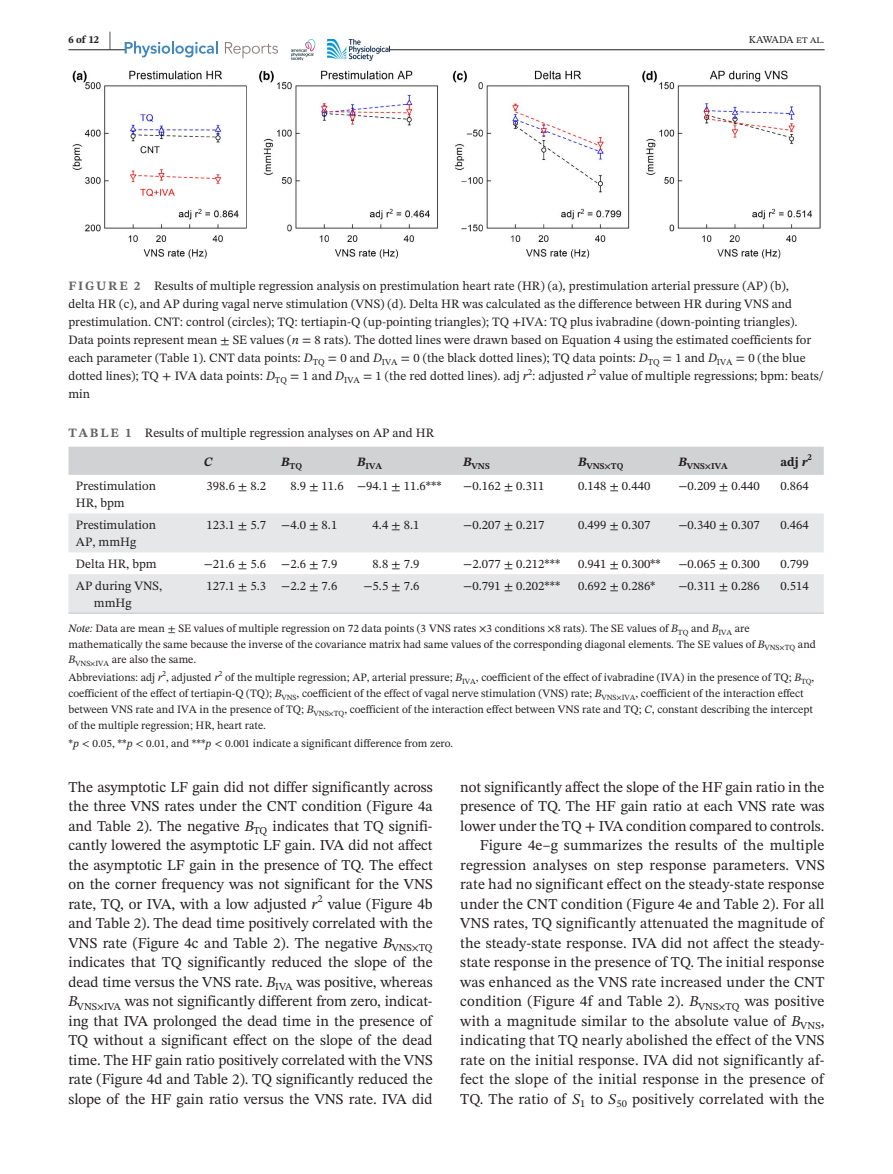
<style>
.page{position:relative;width:893px;height:1174px;background:#fff}
.page>*{position:absolute;margin:0;border:0;box-sizing:border-box;transform-origin:0 0}
.t1{font:15px/19.5px "STIX Two Text";letter-spacing:.01em;color:#231f20;text-align:justify}
.t2{font:12.75px/18px "STIX Two Text";color:#231f20}
.t3{font:700 12.75px "STIX Two Text";color:#231f20}
.t4{font:italic 700 12.75px "STIX Two Text";color:#231f20}
.t5{font:11.25px/15.8px "STIX Two Text";color:#231f20}
.t6{font:10.5px "STIX Two Text";color:#231f20}
.t7{font:700 10.5px "STIX Two Text";color:#231f20}
.t8{font:700 8.85px "STIX Two Text";color:#231f20}
.t9{font:8.85px "STIX Two Text";color:#231f20}
.t10{font:7.8px "STIX Two Text";color:#231f20}
.s1{font-size:21px}
.s2{font-weight:700;color:#636366}
.s3{font-style:italic}
</style>
<div class="page">
<hr style="left:68px;top:49px;width:756px;height:1px;background:#231f20">
<div style="left:125px;top:39px;width:264px;height:21px;background:#fff"></div>
<svg style="left:291px;top:39px;width:24px;height:21px"></svg>
<img style="left:328px;top:39px;width:61px;height:21px">
<svg style="left:125px;top:41px;width:93px;height:16px"></svg>
<svg style="left:225px;top:42px;width:53px;height:16px"></svg>
<img style="left:72px;top:70px;width:749px;height:188px">
<div style="left:68px;top:447px;width:756px;height:28px;background:#d1d2d4"></div>
<svg style="left:68px;top:513px;width:756px;height:99px;fill:#e6e7e9"></svg>
<hr style="left:68px;top:612px;width:131px;height:2px;background:#d1d2d4">
<hr style="left:199px;top:612px;width:78px;height:2px;background:#d1d2d4">
<hr style="left:277px;top:612px;width:76px;height:2px;background:#d1d2d4">
<hr style="left:353px;top:612px;width:106px;height:2px;background:#d1d2d4">
<hr style="left:459px;top:612px;width:115px;height:2px;background:#d1d2d4">
<hr style="left:574px;top:612px;width:100px;height:2px;background:#d1d2d4">
<hr style="left:674px;top:612px;width:102px;height:2px;background:#d1d2d4">
<hr style="left:776px;top:612px;width:48px;height:2px;background:#d1d2d4">
<p class="t7" style="left:68px;top:32px;width:44px">6 of 12 <span class="s1">|</span></p>
<p class="t6" style="left:749px;top:32px;width:77px">KAWADA et al.</p>
<p class="t2" style="left:68px;top:277px;width:744px"><span class="s2">FIGURE 2</span> Results of multiple regression analysis on prestimulation heart rate (HR) (a), prestimulation arterial pressure (AP) (b), delta HR (c), and AP during vagal nerve stimulation (VNS) (d). Delta HR was calculated as the difference between HR during VNS and prestimulation. CNT: control (circles); TQ: tertiapin-Q (up-pointing triangles); TQ +IVA: TQ plus ivabradine (down-pointing triangles).<br>Data points represent mean ± SE values (<span class="s3">n</span> = 8 rats). The dotted lines were drawn based on Equation 4 using the estimated coefficients for each parameter (Table 1). CNT data points: <span class="s3">D</span><sub>TQ</sub> = 0 and <span class="s3">D</span><sub>IVA</sub> = 0 (the black dotted lines); TQ data points: <span class="s3">D</span><sub>TQ</sub> = 1 and <span class="s3">D</span><sub>IVA</sub> = 0 (the blue dotted lines); TQ + IVA data points: <span class="s3">D</span><sub>TQ</sub> = 1 and <span class="s3">D</span><sub>IVA</sub> = 1 (the red dotted lines). adj <span class="s3">r</span> : adjusted <span class="s3">r</span></p>
<p class="t9" style="left:528px;top:365px;width:6px">2</p>
<p class="t9" style="left:592px;top:365px;width:6px">2</p>
<p class="t2" style="left:599px;top:367px;width:226px">value of multiple regressions; bpm: beats/</p>
<p class="t2" style="left:68px;top:385px;width:23px">min</p>
<p class="t2" style="left:68px;top:423px;width:367px"><span class="s2">TABLE 1</span> Results of multiple regression analyses on AP and HR</p>
<p class="t4" style="left:204px;top:452px;width:10px">C</p>
<p class="t8" style="left:281px;top:459px;width:22px"><sup>B</sup>TQ</p>
<p class="t8" style="left:357px;top:459px;width:26px"><sup>B</sup>IVA</p>
<p class="t8" style="left:463px;top:459px;width:28px"><sup>B</sup>VNS</p>
<p class="t8" style="left:578px;top:459px;width:47px"><sup>B</sup>VNS×TQ</p>
<p class="t8" style="left:678px;top:459px;width:51px"><sup>B</sup>VNS×IVA</p>
<p class="t3" style="left:780px;top:452px;width:33px">adj <span class="s3">r</span><sup>2</sup></p>
<p class="t2" style="left:76px;top:477px;width:82px;line-height:17.2px">Prestimulation<br>HR, bpm</p>
<p class="t2" style="left:207px;top:477px;width:61px">398.6 ± 8.2</p>
<p class="t2" style="left:290px;top:477px;width:153px">8.9 ± 11.6 −94.1 ± 11.6***</p>
<p class="t2" style="left:463px;top:477px;width:83px">−0.162 ± 0.311</p>
<p class="t2" style="left:578px;top:477px;width:74px">0.148 ± 0.440</p>
<p class="t2" style="left:678px;top:477px;width:83px">−0.209 ± 0.440</p>
<p class="t2" style="left:780px;top:477px;width:30px">0.864</p>
<p class="t2" style="left:76px;top:516px;width:82px;line-height:17.2px">Prestimulation<br>AP, mmHg</p>
<p class="t2" style="left:207px;top:516px;width:132px">123.1 ± 5.7 −4.0 ± 8.1</p>
<p class="t2" style="left:373px;top:516px;width:48px">4.4 ± 8.1</p>
<p class="t2" style="left:463px;top:516px;width:83px">−0.207 ± 0.217</p>
<p class="t2" style="left:578px;top:516px;width:74px">0.499 ± 0.307</p>
<p class="t2" style="left:678px;top:516px;width:83px">−0.340 ± 0.307</p>
<p class="t2" style="left:780px;top:516px;width:30px">0.464</p>
<p class="t2" style="left:76px;top:555px;width:82px">Delta HR, bpm</p>
<p class="t2" style="left:204px;top:555px;width:135px">−21.6 ± 5.6 −2.6 ± 7.9</p>
<p class="t2" style="left:373px;top:555px;width:48px">8.8 ± 7.9</p>
<p class="t2" style="left:463px;top:555px;width:99px">−2.077 ± 0.212***</p>
<p class="t2" style="left:578px;top:555px;width:84px">0.941 ± 0.300**</p>
<p class="t2" style="left:678px;top:555px;width:83px">−0.065 ± 0.300</p>
<p class="t2" style="left:780px;top:555px;width:30px">0.799</p>
<p class="t2" style="left:94px;top:577px;width:70px;line-height:17.2px;text-indent:-18px">AP during VNS, mmHg</p>
<p class="t2" style="left:207px;top:576px;width:132px">127.1 ± 5.3 −2.2 ± 7.6</p>
<p class="t2" style="left:363px;top:576px;width:58px">−5.5 ± 7.6</p>
<p class="t2" style="left:463px;top:576px;width:99px">−0.791 ± 0.202***</p>
<p class="t2" style="left:578px;top:576px;width:79px">0.692 ± 0.286*</p>
<p class="t2" style="left:678px;top:576px;width:83px">−0.311 ± 0.286</p>
<p class="t2" style="left:780px;top:576px;width:30px">0.514</p>
<p class="t5" style="left:68px;top:620px;width:749px"><span class="s3">Note:</span> Data are mean ± SE values of multiple regression on 72 data points (3 VNS rates ×3 conditions ×8 rats). The SE values of <span class="s3">B</span><sub>TQ</sub> and <span class="s3">B</span><sub>IVA</sub> are mathematically the same because the inverse of the covariance matrix had same values of the corresponding diagonal elements. The SE values of <span class="s3">B</span><sub>VNS×TQ</sub> and<br><span class="s3">B</span><sub>VNS×IVA</sub> are also the same.</p>
<p class="t5" style="left:68px;top:670px;width:152px">Abbreviations: adj <span class="s3">r</span> , adjusted <span class="s3">r</span></p>
<p class="t10" style="left:162px;top:668px;width:5px">2</p>
<p class="t10" style="left:219px;top:668px;width:5px">2</p>
<p class="t5" style="left:68px;top:670px;width:747px;text-indent:157px">of the multiple regression; AP, arterial pressure; <span class="s3">B</span><sub>IVA</sub>, coefficient of the effect of ivabradine (IVA) in the presence of TQ; <span class="s3">B</span><sub>TQ</sub>, coefficient of the effect of tertiapin-Q (TQ); <span class="s3">B</span><sub>VNS</sub>, coefficient of the effect of vagal nerve stimulation (VNS) rate; <span class="s3">B</span><sub>VNS×IVA</sub>, coefficient of the interaction effect between VNS rate and IVA in the presence of TQ; <span class="s3">B</span><sub>VNS×TQ</sub>, coefficient of the interaction effect between VNS rate and TQ; <span class="s3">C</span>, constant describing the intercept of the multiple regression; HR, heart rate.</p>
<p class="t5" style="left:68px;top:735px;width:386px">*<span class="s3">p</span> &lt; 0.05, **<span class="s3">p</span> &lt; 0.01, and ***<span class="s3">p</span> &lt; 0.001 indicate a significant difference from zero.</p>
<p class="t1" style="left:68px;top:777px;width:366px">The asymptotic LF gain did not differ significantly across the three VNS rates under the CNT condition (Figure 4a and Table 2). The negative <span class="s3">B</span><sub>TQ</sub> indicates that TQ signifi&shy;cantly lowered the asymptotic LF gain. IVA did not affect the asymptotic LF gain in the presence of TQ. The effect on the corner frequency was not significant for the VNS rate, TQ, or IVA, with a low adjusted <span class="s3">r</span></p>
<p class="t6" style="left:317px;top:891px;width:7px">2</p>
<p class="t1" style="left:68px;top:894px;width:366px;text-indent:259px">value (Figure 4b and Table 2). The dead time positively correlated with the VNS rate (Figure 4c and Table 2). The negative <span class="s3">B</span><sub>VNS×TQ </sub>indicates that TQ significantly reduced the slope of the dead time versus the VNS rate. <span class="s3">B</span><sub>IVA</sub> was positive, whereas <span class="s3">B</span><sub>VNS×IVA</sub> was not significantly different from zero, indicat&shy;ing that IVA prolonged the dead time in the presence of TQ without a significant effect on the slope of the dead time. The HF gain ratio positively correlated with the VNS rate (Figure 4d and Table 2). TQ significantly reduced the slope of the HF gain ratio versus the VNS rate. IVA did</p>
<p class="t1" style="left:460px;top:777px;width:366px;text-align:right">not significantly affect the slope of the HF gain ratio in the presence of TQ. The HF gain ratio at each VNS rate was lower under the TQ + IVA condition compared to controls.<br>Figure 4e–g summarizes the results of the multiple regression analyses on step response parameters. VNS rate had no significant effect on the steady-state response under the CNT condition (Figure 4e and Table 2). For all VNS rates, TQ significantly attenuated the magnitude of the steady-state response. IVA did not affect the steady&shy;state response in the presence of TQ. The initial response was enhanced as the VNS rate increased under the CNT condition (Figure 4f and Table 2). <span class="s3">B</span><sub>VNS×TQ</sub> was positive with a magnitude similar to the absolute value of <span class="s3">B</span><sub>VNS</sub>, indicating that TQ nearly abolished the effect of the VNS rate on the initial response. IVA did not significantly af&shy;fect the slope of the initial response in the presence of TQ. The ratio of <span class="s3">S</span><sub>1</sub> to <span class="s3">S</span><sub>50</sub> positively correlated with the</p>
</div>
